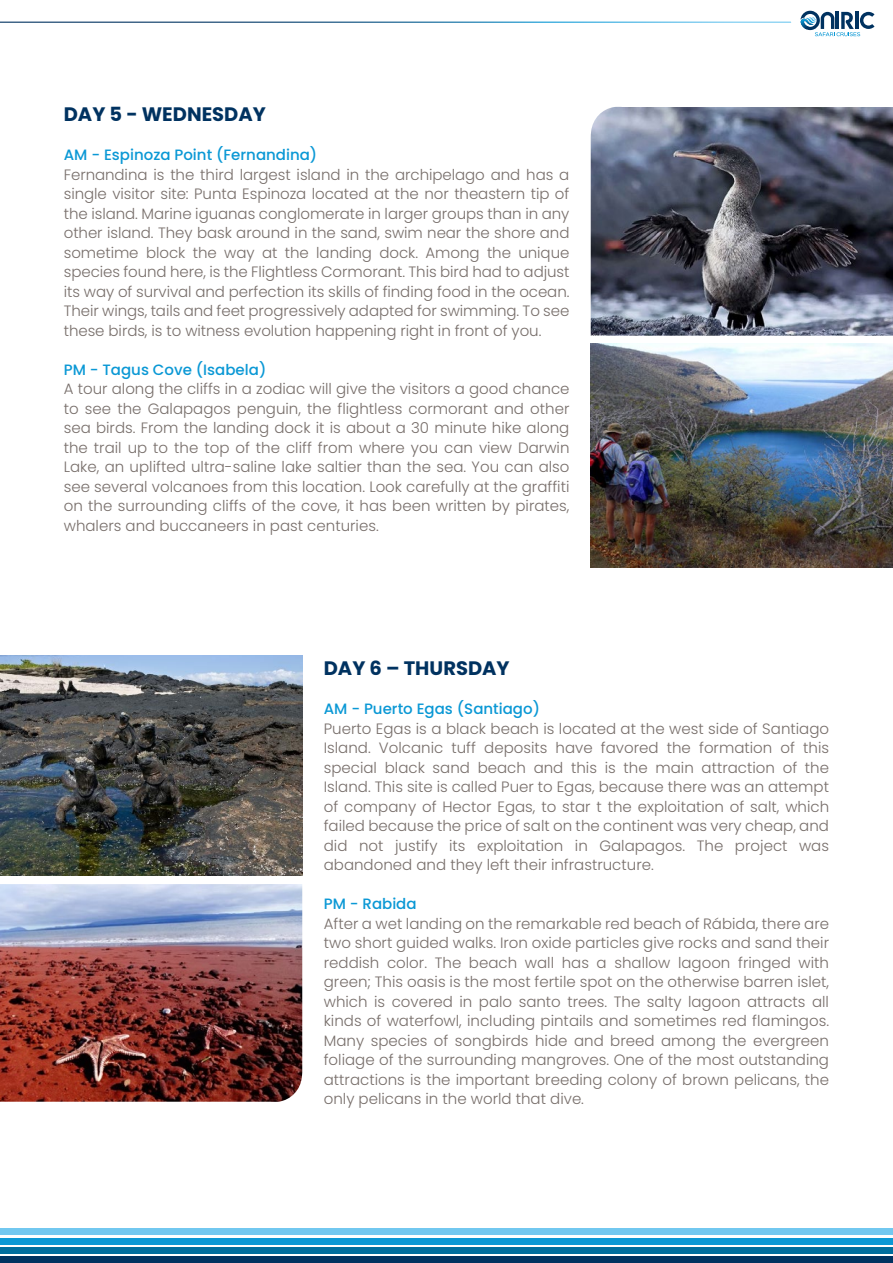
<style>
.page{position:relative;width:893px;height:1263px;background:#fff}
.page>*{position:absolute;margin:0;border:0;box-sizing:border-box;transform-origin:0 0}
.t1{font:700 19.5px "Poppins";color:#003260}
.t2{font:300 15px/19.5px "Poppins";color:#776e6a;text-align:justify}
.t3{font:500 15px "Poppins";color:#0a98d5}
</style>
<div class="page">
<img style="left:591px;top:344px;width:302px;height:223px">
<img style="left:0;top:656px;width:302px;height:219px">
<img style="left:591px;top:107px;width:302px;height:229px">
<img style="left:0;top:884px;width:302px;height:218px">
<div style="left:0;top:1256px;width:893px;height:7px;background:#003260"></div>
<div style="left:0;top:1247px;width:893px;height:6px;background:#006e9e"></div>
<div style="left:0;top:1238px;width:893px;height:6px;background:#0a98d5"></div>
<div style="left:0;top:1228px;width:893px;height:7px;background:#72c8f0"></div>
<svg style="left:800px;top:11px;width:74px;height:25px"></svg>
<h1 class="t1" style="left:64px;top:103px;width:204px">DAY 5 - WEDNESDAY</h1>
<p class="t3" style="left:64px;top:146px;width:255px">AM - Espinoza Point (Fernandina)</p>
<p class="t2" style="left:64px;top:165px;width:507px">Fernandina is the third largest island in the archipelago and has a single visitor site: Punta Espinoza located at the nor theastern tip of the island. Marine iguanas conglomerate in larger groups than in any other island. They bask around in the sand, swim near the shore and sometime block the way at the landing dock. Among the unique species found here, is the Flightless Cormorant. This bird had to adjust its way of survival and perfection its skills of finding food in the ocean.<br>Their wings, tails and feet progressively adapted for swimming. To see these birds, is to witness evolution happening right in front of you.</p>
<p class="t3" style="left:64px;top:361px;width:204px">PM - Tagus Cove (Isabela)</p>
<p class="t2" style="left:64px;top:379px;width:507px">A tour along the cliffs in a zodiac will give the visitors a good chance to see the Galapagos penguin, the flightless cormorant and other sea birds. From the landing dock it is about a 30 minute hike along the trail up to the top of the cliff from where you can view Darwin Lake, an uplifted ultra-saline lake saltier than the sea. You can also see several volcanoes from this location. Look carefully at the graffiti on the surrounding cliffs of the cove, it has been written by pirates, whalers and buccaneers in past centuries.</p>
<h1 class="t1" style="left:324px;top:657px;width:187px">DAY 6 – THURSDAY</h1>
<p class="t3" style="left:324px;top:700px;width:218px">AM - Puerto Egas (Santiago)</p>
<p class="t2" style="left:324px;top:719px;width:507px">Puerto Egas is a black beach is located at the west side of Santiago Island. Volcanic tuff deposits have favored the formation of this special black sand beach and this is the main attraction of the Island. This site is called Puer to Egas, because there was an attempt of company of Hector Egas, to star t the exploitation of salt, which failed because the price of salt on the continent was very cheap, and did not justify its exploitation in Galapagos. The project was abandoned and they left their infrastructure.</p>
<p class="t3" style="left:324px;top:895px;width:94px">PM - Rabida</p>
<p class="t2" style="left:324px;top:914px;width:507px">After a wet landing on the remarkable red beach of Rábida, there are two short guided walks. Iron oxide particles give rocks and sand their reddish color. The beach wall has a shallow lagoon fringed with green; This oasis is the most fertile spot on the otherwise barren islet, which is covered in palo santo trees. The salty lagoon attracts all kinds of waterfowl, including pintails and sometimes red flamingos.<br>Many species of songbirds hide and breed among the evergreen foliage of the surrounding mangroves. One of the most outstanding attractions is the important breeding colony of brown pelicans, the only pelicans in the world that dive.</p>
</div>
